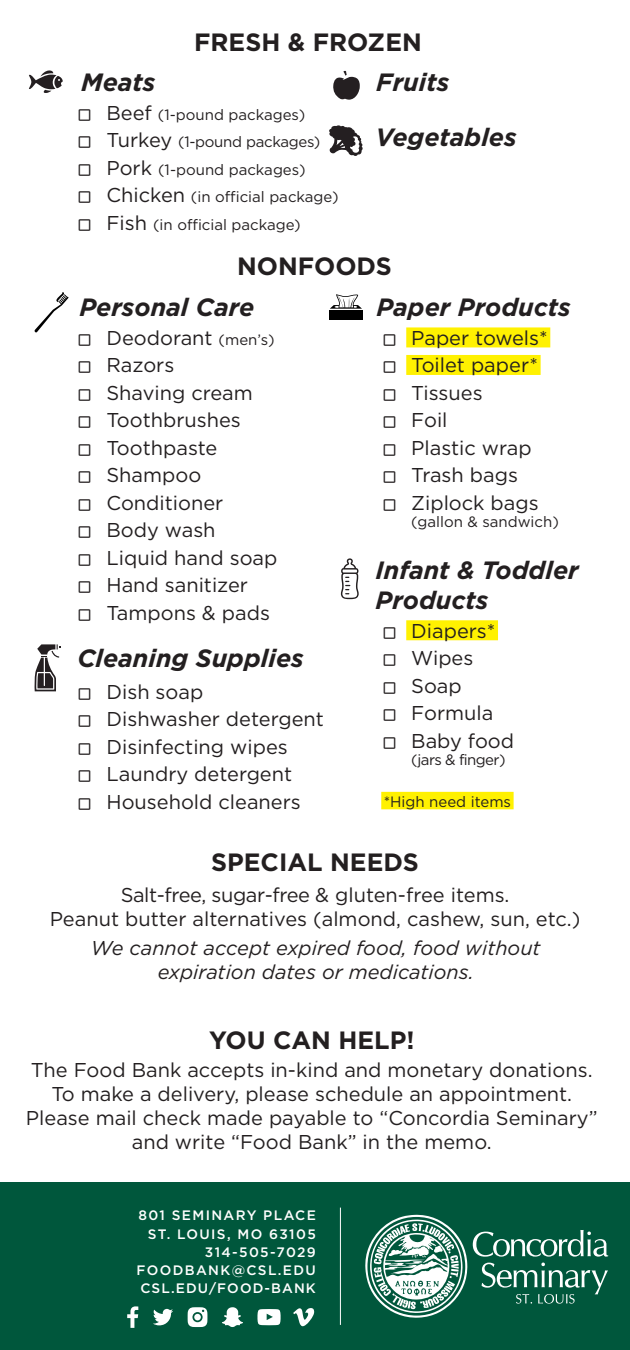
<style>
.page{position:relative;width:630px;height:1350px;background:#fff}
.page>*{position:absolute;margin:0;border:0;box-sizing:border-box;transform-origin:0 0}
.t1{font:italic 700 25px "Gotham HTF";color:#231f20}
.t2{font:700 25px "Gotham HTF";color:#231f20}
.t3{font:20px/24px "Gotham HTF";color:#231f20;text-align:center}
.t4{font:italic 20px "Gotham HTF";color:#231f20}
.t5{font:20px "Gotham HTF";letter-spacing:-.02em;color:#231f20}
.t6{font:15px "Gotham HTF";color:#231f20}
.t7{font:15px "Gotham HTF";letter-spacing:-.02em;color:#231f20}
.t8{font:15px "Gotham HTF";letter-spacing:-.04em;color:#231f20}
.t9{font:500 13.75px "Gotham HTF";letter-spacing:.1em;color:#fff}
.t10{font:500 13.75px "Gotham HTF";letter-spacing:.08em;color:#fff}
.s1{font-size:20px}
.s2{font-size:15px}
</style>
<div class="page">
<svg style="left:34px;top:292px;width:35px;height:41px"></svg>
<svg style="left:34px;top:644px;width:26px;height:47px"></svg>
<div style="left:329px;top:311px;width:34px;height:9px;background:#000"></div>
<svg style="left:330px;top:294px;width:32px;height:15px"></svg>
<svg style="left:341px;top:558px;width:18px;height:41px"></svg>
<svg style="left:29px;top:70px;width:34px;height:23px"></svg>
<svg style="left:329px;top:125px;width:34px;height:31px"></svg>
<svg style="left:333px;top:71px;width:27px;height:29px"></svg>
<div style="left:406px;top:620px;width:92px;height:20px;background:#fff101"></div>
<div style="left:406px;top:327px;width:144px;height:20px;background:#fff101"></div>
<div style="left:406px;top:355px;width:135px;height:20px;background:#fff101"></div>
<div style="left:0;top:1183px;width:630px;height:167px;background:#00573c"></div>
<svg style="left:365px;top:1214px;width:243px;height:104px"></svg>
<hr style="left:340px;top:1208px;width:1px;height:117px;background:#fff">
<svg style="left:127px;top:1306px;width:11px;height:22px"></svg>
<svg style="left:153px;top:1309px;width:20px;height:16px"></svg>
<svg style="left:222px;top:1307px;width:21px;height:20px"></svg>
<svg style="left:257px;top:1309px;width:24px;height:16px"></svg>
<svg style="left:293px;top:1308px;width:21px;height:18px"></svg>
<svg style="left:188px;top:1307px;width:19px;height:20px"></svg>
<div style="left:381px;top:792px;width:133px;height:17px;background:#fff101"></div>
<p class="t2" style="left:194px;top:28px;width:229px">FRESH &amp; FROZEN</p>
<p class="t1" style="left:81px;top:68px;width:76px">Meats</p>
<p class="t1" style="left:376px;top:68px;width:75px">Fruits</p>
<p class="t1" style="left:375px;top:123px;width:143px">Vegetables</p>
<p class="t6" style="left:106px;top:106px;width:200px"><span class="s1">Beef</span> (1-pound packages)</p>
<p class="t7" style="left:106px;top:133px;width:215px"><span class="s1">Turkey</span> (1-pound packages)</p>
<p class="t6" style="left:106px;top:161px;width:201px"><span class="s1">Pork</span> (1-pound packages)</p>
<p class="t6" style="left:106px;top:188px;width:234px"><span class="s1">Chicken</span> (in official package)</p>
<p class="t6" style="left:106px;top:216px;width:196px"><span class="s1">Fish</span> (in official package)</p>
<p class="t2" style="left:237px;top:252px;width:156px">NONFOODS</p>
<p class="t1" style="left:79px;top:293px;width:176px">Personal Care</p>
<p class="t1" style="left:376px;top:293px;width:196px">Paper Products</p>
<p class="t3" style="left:106px;top:326px;width:170px">Deodorant <span class="s2">(men’s)</span></p>
<p class="t3" style="left:106px;top:353px;width:69px">Razors</p>
<p class="t3" style="left:106px;top:381px;width:148px">Shaving cream</p>
<p class="t3" style="left:106px;top:408px;width:136px">Toothbrushes</p>
<p class="t3" style="left:106px;top:436px;width:112px">Toothpaste</p>
<p class="t3" style="left:106px;top:463px;width:96px">Shampoo</p>
<p class="t3" style="left:106px;top:491px;width:118px">Conditioner</p>
<p class="t3" style="left:106px;top:518px;width:111px">Body wash</p>
<p class="t3" style="left:106px;top:546px;width:173px">Liquid hand soap</p>
<p class="t3" style="left:106px;top:573px;width:143px">Hand sanitizer</p>
<p class="t3" style="left:106px;top:601px;width:165px">Tampons &amp; pads</p>
<p class="t1" style="left:77px;top:644px;width:228px">Cleaning Supplies</p>
<p class="t3" style="left:106px;top:679px;width:98px">Dish soap</p>
<p class="t3" style="left:106px;top:707px;width:219px">Dishwasher detergent</p>
<p class="t3" style="left:106px;top:734px;width:183px">Disinfecting wipes</p>
<p class="t3" style="left:106px;top:762px;width:187px">Laundry detergent</p>
<p class="t3" style="left:106px;top:789px;width:196px">Household cleaners</p>
<p class="t3" style="left:411px;top:326px;width:138px">Paper towels*</p>
<p class="t3" style="left:411px;top:353px;width:128px">Toilet paper*</p>
<p class="t3" style="left:411px;top:381px;width:73px">Tissues</p>
<p class="t3" style="left:411px;top:408px;width:38px">Foil</p>
<p class="t3" style="left:411px;top:436px;width:122px">Plastic wrap</p>
<p class="t3" style="left:411px;top:463px;width:108px">Trash bags</p>
<p class="t3" style="left:411px;top:491px;width:129px">Ziplock bags</p>
<p class="t6" style="left:411px;top:514px;width:149px">(gallon &amp; sandwich)</p>
<p class="t1" style="left:375px;top:556px;width:205px">Infant &amp; Toddler</p>
<p class="t1" style="left:375px;top:586px;width:114px">Products</p>
<p class="t3" style="left:411px;top:618px;width:86px">Diapers*</p>
<p class="t3" style="left:411px;top:646px;width:64px">Wipes</p>
<p class="t3" style="left:411px;top:673px;width:52px">Soap</p>
<p class="t3" style="left:411px;top:701px;width:84px">Formula</p>
<p class="t3" style="left:411px;top:728px;width:104px">Baby food</p>
<p class="t8" style="left:411px;top:752px;width:96px">(jars &amp; finger)</p>
<p class="t6" style="left:384px;top:793px;width:129px">*High need items</p>
<p class="t2" style="left:211px;top:848px;width:209px">SPECIAL NEEDS</p>
<p class="t5" style="left:121px;top:884px;width:390px">Salt-free, sugar-free &amp; gluten-free items.</p>
<p class="t3" style="left:50px;top:907px;width:532px">Peanut butter alternatives (almond, cashew, sun, etc.)</p>
<p class="t4" style="left:91px;top:937px;width:451px">We cannot accept expired food, food without</p>
<p class="t4" style="left:158px;top:961px;width:318px">expiration dates or medications.</p>
<p class="t2" style="left:209px;top:1026px;width:207px">YOU CAN HELP!</p>
<p class="t3" style="left:26px;top:1057px;width:573px">The Food Bank accepts in-kind and monetary donations.<br>To make a delivery, please schedule an appointment.<br>Please mail check made payable to “Concordia Seminary” and write “Food Bank” in the memo.</p>
<p class="t9" style="left:138px;top:1208px;width:179px">801 SEMINARY PLACE</p>
<p class="t9" style="left:148px;top:1226px;width:169px">ST. LOUIS, MO 63105</p>
<p class="t9" style="left:205px;top:1244px;width:112px">314-505-7029</p>
<p class="t9" style="left:136px;top:1262px;width:181px">FOODBANK@CSL.EDU</p>
<p class="t10" style="left:140px;top:1281px;width:177px">CSL.EDU/FOOD-BANK</p>
</div>
